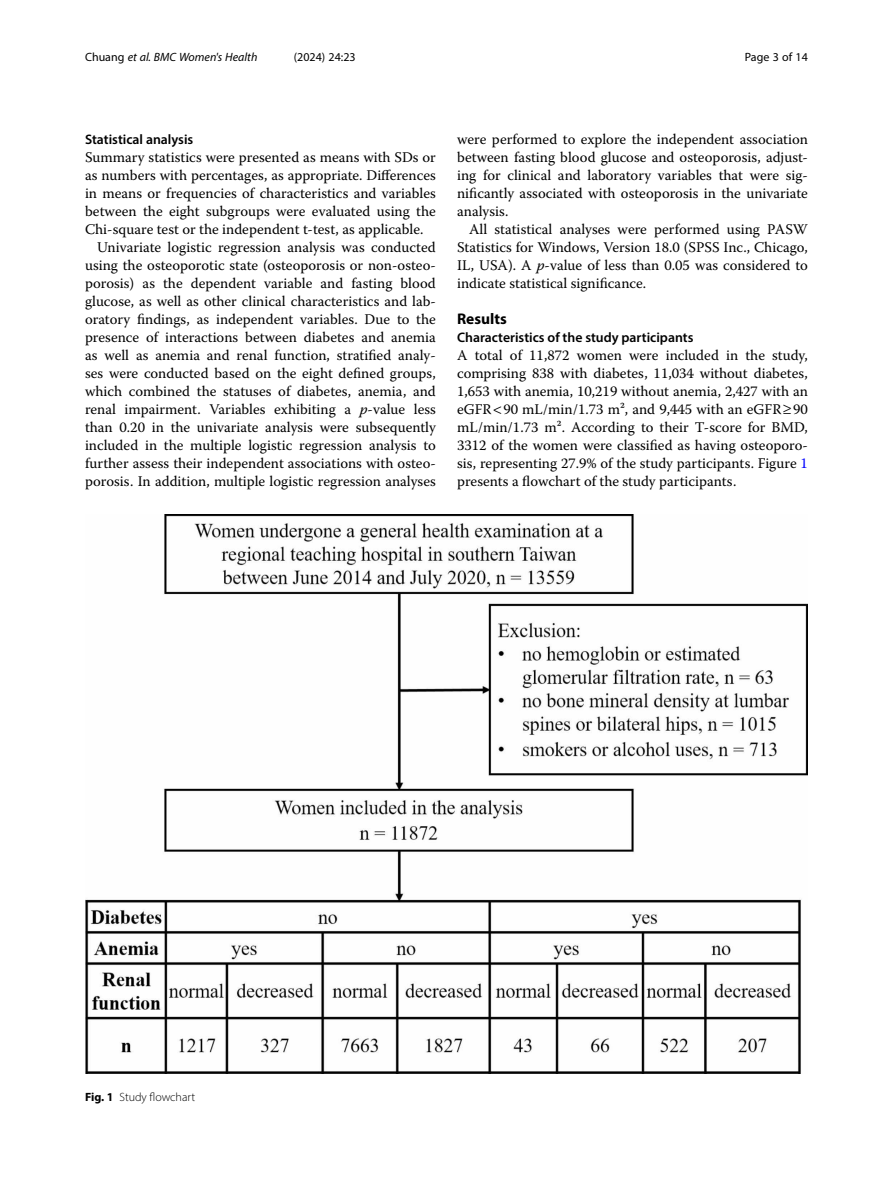
<style>
.page{position:relative;width:893px;height:1191px;background:#fff}
.page>*{position:absolute;margin:0;border:0;box-sizing:border-box;transform-origin:0 0}
.Head_1{font:700 15.45px "Myriad Pro";color:#000}
.Body_Text_Indent{font:14.7px/18px "Warnock Pro";color:#000;text-align:justify}
.Body_Text{font:14.7px/18px "Warnock Pro";color:#000;text-align:justify}
.Head_2_After_1{font:600 13.8px "Myriad Pro";color:#000}
.Head_2{font:600 13.8px "Myriad Pro";color:#000}
.t1{font:italic 12px "Myriad Pro";color:#000}
.t2{font:12px "Myriad Pro";color:#000}
.Figure_Caption{font:300 12px "Myriad Pro";color:#000}
.s1{font-style:normal}
.s2{font-style:italic}
.s3{color:#00f}
.s4{font-weight:700}
</style>
<div class="page">
<img style="left:85px;top:514px;width:723px;height:560px">
<p class="t1" style="left:85px;top:50px;width:174px"><span class="s1">Chuang</span> et al. BMC Women's Health</p>
<p class="t2" style="left:294px;top:50px;width:63px">(2024) 24:23</p>
<p class="t2" style="left:745px;top:50px;width:65px">Page 3 of 14</p>
<p class="Head_2" style="left:85px;top:131px;width:110px">Statistical analysis</p>
<p class="Body_Text" style="left:85px;top:148px;width:352px">Summary statistics were presented as means with SDs or as numbers with percentages, as appropriate. Differences in means or frequencies of characteristics and variables between the eight subgroups were evaluated using the Chi-square test or the independent t-test, as applicable.</p>
<p class="Body_Text_Indent" style="left:85px;top:238px;width:352px;text-indent:12px">Univariate logistic regression analysis was conducted using the osteoporotic state (osteoporosis or non-osteo&shy;porosis) as the dependent variable and fasting blood glucose, as well as other clinical characteristics and lab&shy;oratory findings, as independent variables. Due to the presence of interactions between diabetes and anemia as well as anemia and renal function, stratified analy&shy;ses were conducted based on the eight defined groups, which combined the statuses of diabetes, anemia, and renal impairment. Variables exhibiting a <span class="s2">p</span>-value less than 0.20 in the univariate analysis were subsequently included in the multiple logistic regression analysis to further assess their independent associations with osteo&shy;porosis. In addition, multiple logistic regression analyses</p>
<p class="Body_Text_Indent" style="left:457px;top:130px;width:352px">were performed to explore the independent association between fasting blood glucose and osteoporosis, adjust&shy;ing for clinical and laboratory variables that were sig&shy;nificantly associated with osteoporosis in the univariate analysis.</p>
<p class="Body_Text_Indent" style="left:457px;top:220px;width:352px;text-indent:12px">All statistical analyses were performed using PASW Statistics for Windows, Version 18.0 (SPSS Inc., Chicago, IL, USA). A <span class="s2">p</span>-value of less than 0.05 was considered to indicate statistical significance.</p>
<p class="Head_1" style="left:457px;top:309px;width:51px">Results</p>
<p class="Head_2_After_1" style="left:457px;top:329px;width:238px">Characteristics of the study participants</p>
<p class="Body_Text" style="left:457px;top:346px;width:352px">A total of 11,872 women were included in the study, comprising 838 with diabetes, 11,034 without diabetes, 1,653 with anemia, 10,219 without anemia, 2,427 with an eGFR 90 mL/min/1.73 m², and 9,445 with an eGFR≥90 mL/min/1.73 m². According to their T-score for BMD, 3312 of the women were classified as having osteoporo&shy;sis, representing 27.9% of the study participants. Figure <span class="s3">1 </span>presents a flowchart of the study participants.</p>
<p class="Figure_Caption" style="left:85px;top:1089px;width:111px"><span class="s4">Fig. 1</span> Study flowchart</p>
</div>
